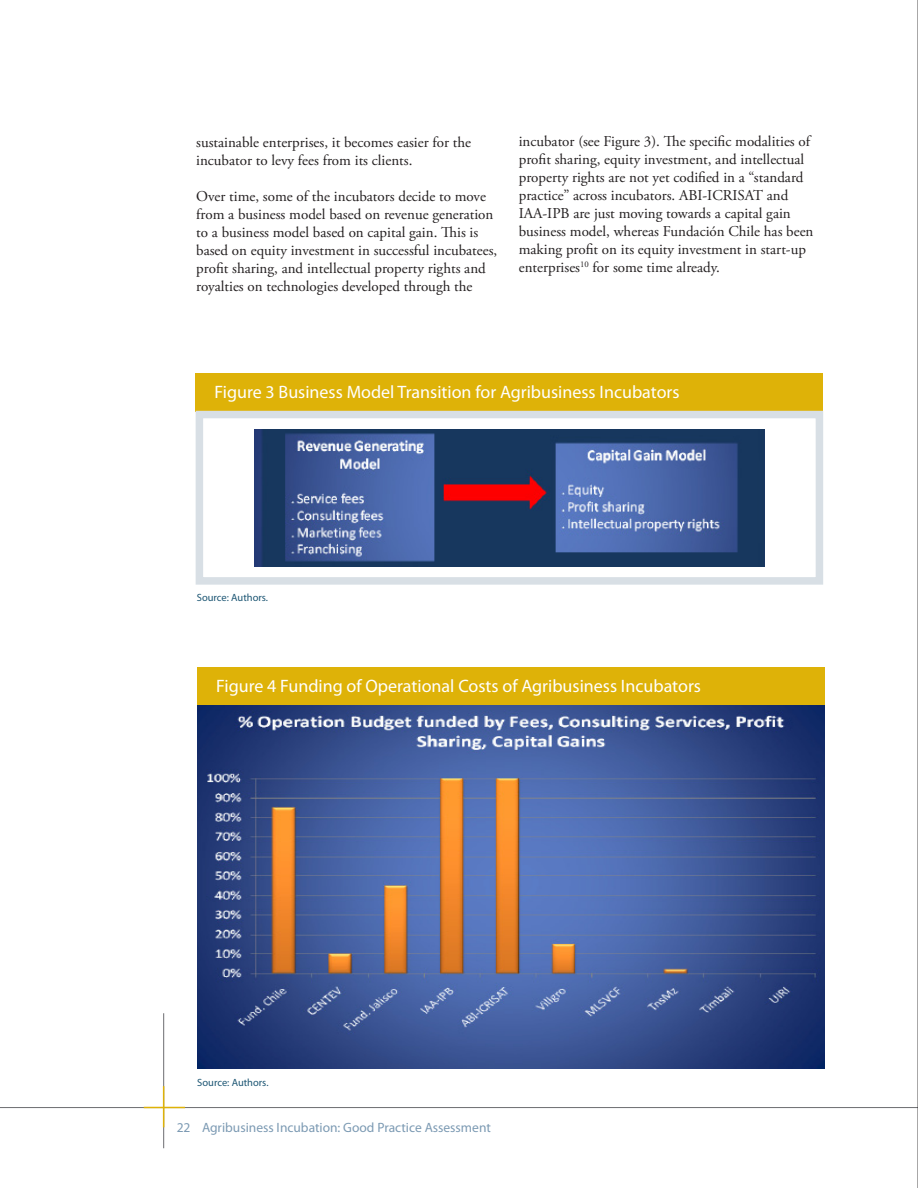
<style>
.page{position:relative;width:918px;height:1188px;background:#fff}
.page>*{position:absolute;margin:0;border:0;box-sizing:border-box;transform-origin:0 0}
.Head_1{font:18px "Myriad Pro";color:#fff}
.Body_Copy{font:15px/18px "Adobe Garamond Pro";color:#231f20}
.t1{font:13.5px "Myriad Pro";color:#7c9ab3}
.Head_1-2{font:10.5px "Myriad Pro";color:#1c5573}
.footnotes_content{font:10.5px "Myriad Pro";color:#1c5573}
</style>
<div class="page">
<hr style="left:163px;top:1013px;width:1px;height:135px;background:#6c6d70">
<hr style="left:0;top:1107px;width:918px;height:1px;background:#6c6d70">
<hr style="left:163px;top:1086px;width:1px;height:41px;background:#deb208">
<hr style="left:144px;top:1107px;width:41px;height:1px;background:#deb208">
<hr style="left:917px;top:0;width:1px;height:1188px;background:#231f20">
<div style="left:196px;top:373px;width:627px;height:39px;background:#deb208"></div>
<div style="left:197px;top:667px;width:628px;height:39px;background:#deb208"></div>
<div style="left:196px;top:411px;width:627px;height:174px;border:8px solid #d8dfe5"></div>
<img style="left:255px;top:429px;width:510px;height:138px">
<img style="left:197px;top:706px;width:628px;height:362px">
<p class="Body_Copy" style="left:196px;top:134px;width:276px">sustainable enterprises, it becomes easier for the incubator to levy fees from its clients.</p>
<p class="Body_Copy" style="left:196px;top:188px;width:303px">Over time, some of the incubators decide to move from a business model based on revenue generation to a business model based on capital gain. This is based on equity investment in successful incubatees, profit sharing, and intellectual property rights and royalties on technologies developed through the</p>
<p class="Body_Copy" style="left:519px;top:133px;width:296px">incubator (see Figure 3). The specific modalities of profit sharing, equity investment, and intellectual property rights are not yet codified in a “standard practice” across incubators. ABI-ICRISAT and IAA-IPB are just moving towards a capital gain business model, whereas Fundación Chile has been making profit on its equity investment in start-up enterprises<sup>10</sup> for some time already.</p>
<p class="Head_1" style="left:215px;top:381px;width:467px">Figure 3 Business Model Transition for Agribusiness Incubators</p>
<p class="Head_1-2" style="left:197px;top:591px;width:73px">Source: Authors.</p>
<p class="Head_1" style="left:216px;top:675px;width:486px">Figure 4 Funding of Operational Costs of Agribusiness Incubators</p>
<p class="footnotes_content" style="left:197px;top:1076px;width:73px">Source: Authors.</p>
<p class="t1" style="left:177px;top:1120px;width:316px">22 Agribusiness Incubation: Good Practice Assessment</p>
</div>
